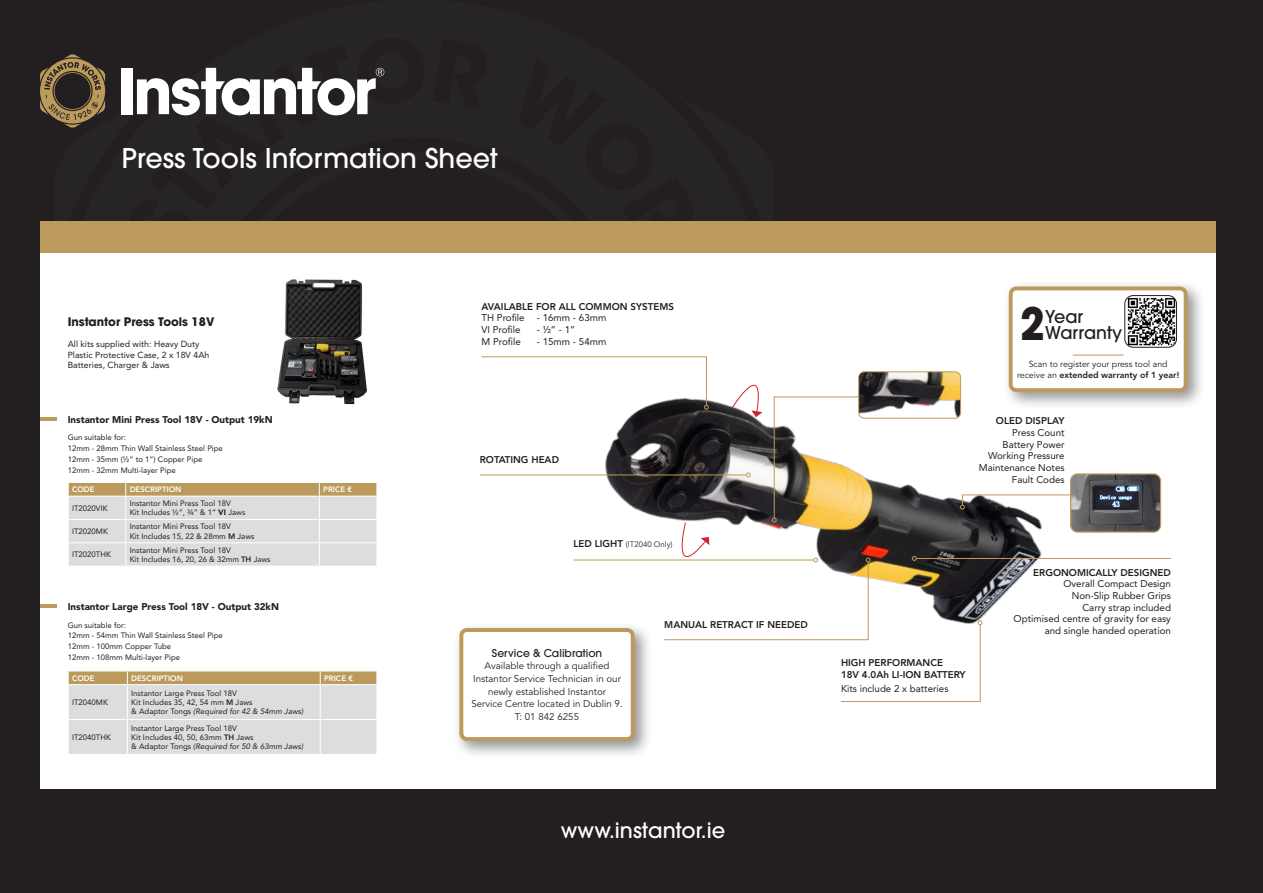
<style>
.page{position:relative;width:1263px;height:893px;background:#231f20}
.page>*{position:absolute;margin:0;border:0;box-sizing:border-box;transform-origin:0 0}
.t1{font:700 44.4px "ITC Avant Garde Pro";color:#231f20;scale:.9 1}
.t2{font:500 27px "ITC Avant Garde Pro";color:#fff}
.t3{font:500 21px "ITC Avant Garde Pro";color:#fff}
.t4{font:500 17.55px "ITC Avant Garde Pro";color:#231f20}
.t5{font:700 11.7px "ITC Avant Garde Pro";color:#231f20}
.t6{font:500 10.8px "ITC Avant Garde Pro";color:#231f20}
.t7{font:9.75px/11.7px "Avenir LT Std";color:#231f20;text-align:right}
.t8{font:800 9.75px "Avenir LT Std";color:#231f20}
.t9{font:9.75px/12.8px "Avenir LT Std";color:#231f20;text-align:center}
.t10{font:900 9.75px "Avenir LT Std";color:#231f20}
.t11{font:8.85px/10.5px "Avenir LT Std";color:#231f20}
.t12{font:800 8.85px "Avenir LT Std";color:#231f20}
.t13{font:8.85px "Avenir LT Std";color:#231f20}
.t14{font:7.8px "Avenir LT Std";color:#231f20}
.t15{font:italic 7.8px "Avenir LT Std";color:#231f20}
.t16{font:800 7.8px "Avenir LT Std";color:#fff}
.t17{font:7.8px "Avenir LT Std";color:#231f20}
.s1{font-weight:900}
.s2{font-weight:800}
.s3{font-style:normal}
.s4{font-weight:800;font-size:9.75px}
.s5{font-weight:400}
</style>
<div class="page">
<div style="left:54px;top:0;width:722px;height:221px;background:#231f20"></div>
<svg style="left:40px;top:51px;width:369px;height:170px;background:#3f3b3a"></svg>
<div style="left:40px;top:237px;width:1175px;height:552px;background:#fff"></div>
<div style="left:40px;top:221px;width:1175px;height:32px;background:#bc9a5c"></div>
<img style="left:1072px;top:475px;width:87px;height:56px">
<div style="left:1070px;top:473px;width:91px;height:60px;border:1px solid #bc9a5c;border-radius:7px"></div>
<hr style="left:916px;top:558px;width:255px;height:1px;background:#bc9a5c">
<img style="left:283px;top:279px;width:80px;height:72px">
<div style="left:1002px;top:280px;width:203px;height:130px;background:#231f20;opacity:.48"></div>
<div style="left:1011px;top:288px;width:174px;height:102px;background:#fff;border-radius:6px"></div>
<div style="left:1009px;top:286px;width:178px;height:106px;border:4px solid #bc9a5c;border-radius:6px"></div>
<img style="left:1126px;top:296px;width:50px;height:51px">
<div style="left:1124px;top:295px;width:53px;height:53px;border:1px solid #231f20;border-radius:8px"></div>
<hr style="left:1073px;top:355px;width:50px;height:1px;background:#bc9a5c">
<hr style="left:40px;top:417px;width:17px;height:4px;background:#bc9a5c">
<hr style="left:40px;top:604px;width:17px;height:4px;background:#bc9a5c">
<svg style="left:68px;top:351px;width:1003px;height:404px"></svg>
<p class="t2" style="left:122px;top:141px;width:377px">Press Tools Information Sheet</p>
<p class="t5" style="left:68px;top:314px;width:148px">Instantor Press Tools 18V</p>
<p class="t11" style="left:68px;top:339px;width:143px">All kits supplied with: Heavy Duty<br>Plastic Protective Case, 2 x 18V 4Ah<br>Batteries, Charger &amp; Jaws</p>
<p class="t10" style="left:68px;top:413px;width:206px">Instantor Mini Press Tool 18V - Output 19kN</p>
<p class="t14" style="left:68px;top:433px;width:60px">Gun suitable for:</p>
<p class="t14" style="left:68px;top:444px;width:157px">12mm - 28mm Thin Wall Stainless Steel Pipe</p>
<p class="t14" style="left:68px;top:455px;width:136px">12mm - 35mm (1/2” to 1”) Copper Pipe</p>
<p class="t14" style="left:68px;top:465px;width:110px">12mm - 32mm Multi-layer Pipe</p>
<p class="t16" style="left:72px;top:485px;width:24px">CODE</p>
<p class="t16" style="left:130px;top:485px;width:53px">DESCRIPTION</p>
<p class="t16" style="left:323px;top:485px;width:30px">PRICE €</p>
<p class="t14" style="left:72px;top:503px;width:37px">IT2020VIK</p>
<p class="t14" style="left:130px;top:499px;width:103px">Instantor Mini Press Tool 18V</p>
<p class="t14" style="left:130px;top:508px;width:117px">Kit Includes 1/2”, 3/4” &amp; 1” <span class="s1">VI</span> Jaws</p>
<p class="t14" style="left:72px;top:527px;width:37px">IT2020MK</p>
<p class="t14" style="left:72px;top:550px;width:40px">IT2020THK</p>
<p class="t14" style="left:130px;top:522px;width:103px">Instantor Mini Press Tool 18V</p>
<p class="t14" style="left:130px;top:531px;width:126px">Kit Includes 15, 22 &amp; 28mm <span class="s2">M</span> Jaws</p>
<p class="t14" style="left:130px;top:545px;width:103px">Instantor Mini Press Tool 18V</p>
<p class="t14" style="left:130px;top:555px;width:142px">Kit Includes 16, 20, 26 &amp; 32mm <span class="s2">TH</span> Jaws</p>
<p class="t10" style="left:68px;top:601px;width:213px">Instantor Large Press Tool 18V - Output 32kN</p>
<p class="t14" style="left:68px;top:620px;width:60px">Gun suitable for:</p>
<p class="t14" style="left:68px;top:631px;width:157px">12mm - 54mm Thin Wall Stainless Steel Pipe</p>
<p class="t14" style="left:68px;top:642px;width:105px">12mm - 100mm Copper Tube</p>
<p class="t14" style="left:68px;top:652px;width:114px">12mm - 108mm Multi-layer Pipe</p>
<p class="t16" style="left:72px;top:673px;width:24px">CODE</p>
<p class="t16" style="left:131px;top:673px;width:53px">DESCRIPTION</p>
<p class="t16" style="left:324px;top:673px;width:30px">PRICE €</p>
<p class="t14" style="left:72px;top:698px;width:37px">IT2040MK</p>
<p class="t14" style="left:131px;top:688px;width:107px">Instantor Large Press Tool 18V</p>
<p class="t14" style="left:131px;top:698px;width:123px">Kit Includes 35, 42, 54 mm <span class="s2">M</span> Jaws</p>
<p class="t15" style="left:131px;top:707px;width:174px"><span class="s3">&amp; Adaptor Tongs</span> (Required for 42 &amp; 54mm Jaws)</p>
<p class="t14" style="left:72px;top:733px;width:40px">IT2040THK</p>
<p class="t14" style="left:131px;top:723px;width:107px">Instantor Large Press Tool 18V</p>
<p class="t14" style="left:131px;top:733px;width:124px">Kit Includes 40, 50, 63mm <span class="s2">TH</span> Jaws</p>
<p class="t15" style="left:131px;top:742px;width:174px"><span class="s3">&amp; Adaptor Tongs</span> (Required for 50 &amp; 63mm Jaws)</p>
<p class="t8" style="left:481px;top:300px;width:194px">AVAILABLE FOR ALL COMMON SYSTEMS</p>
<p class="t7" style="left:481px;top:312px;width:126px">TH Profile - 16mm - 63mm</p>
<p class="t7" style="left:481px;top:324px;width:41px">VI Profile</p>
<p class="t7" style="left:537px;top:324px;width:40px">- ½” - 1”</p>
<p class="t7" style="left:481px;top:335px;width:41px">M Profile</p>
<p class="t7" style="left:537px;top:335px;width:71px">- 15mm - 54mm</p>
<p class="t8" style="left:480px;top:454px;width:81px">ROTATING HEAD</p>
<p class="t17" style="left:573px;top:539px;width:100px"><span class="s4">LED LIGHT</span> (IT2040 Only)</p>
<p class="t8" style="left:664px;top:619px;width:145px">MANUAL RETRACT IF NEEDED</p>
<p class="t6" style="left:492px;top:646px;width:112px">Service &amp; Calibration</p>
<p class="t9" style="left:473px;top:660px;width:149px">Available through a qualified<br>Instantor Service Technician in our newly established Instantor</p>
<p class="t9" style="left:471px;top:698px;width:153px">Service Centre located in Dublin 9.</p>
<p class="t9" style="left:515px;top:711px;width:66px">T: 01 842 6255</p>
<p class="t1" style="left:1020px;top:293px;width:29px">2</p>
<p class="t4" style="left:1045px;top:305px;width:39px">Year</p>
<p class="t4" style="left:1045px;top:322px;width:78px">Warranty</p>
<p class="t13" style="left:1029px;top:359px;width:140px">Scan to register your press tool and</p>
<p class="t12" style="left:1017px;top:369px;width:164px"><span class="s5">receive an</span> extended warranty of 1 year!</p>
<p class="t8" style="left:996px;top:415px;width:70px">OLED DISPLAY</p>
<p class="t7" style="left:1012px;top:427px;width:54px">Press Count</p>
<p class="t7" style="left:1002px;top:438px;width:64px">Battery Power</p>
<p class="t7" style="left:988px;top:450px;width:78px">Working Pressure</p>
<p class="t7" style="left:979px;top:462px;width:87px">Maintenance Notes</p>
<p class="t7" style="left:1012px;top:474px;width:54px">Fault Codes</p>
<p class="t8" style="left:841px;top:657px;width:104px">HIGH PERFORMANCE</p>
<p class="t8" style="left:841px;top:668px;width:126px">18V 4.0Ah LI-ION BATTERY</p>
<p class="t7" style="left:841px;top:683px;width:109px">Kits include 2 x batteries</p>
<p class="t8" style="left:1033px;top:566px;width:139px">ERGONOMICALLY DESIGNED</p>
<p class="t7" style="left:1063px;top:578px;width:109px">Overall Compact Design</p>
<p class="t7" style="left:1072px;top:590px;width:101px">Non-Slip Rubber Grips</p>
<p class="t7" style="left:1082px;top:601px;width:90px">Carry strap included</p>
<p class="t7" style="left:1014px;top:613px;width:159px">Optimised centre of gravity for easy and single handed operation</p>
<p class="t3" style="left:561px;top:817px;width:166px">www.instantor.ie</p>
</div>
